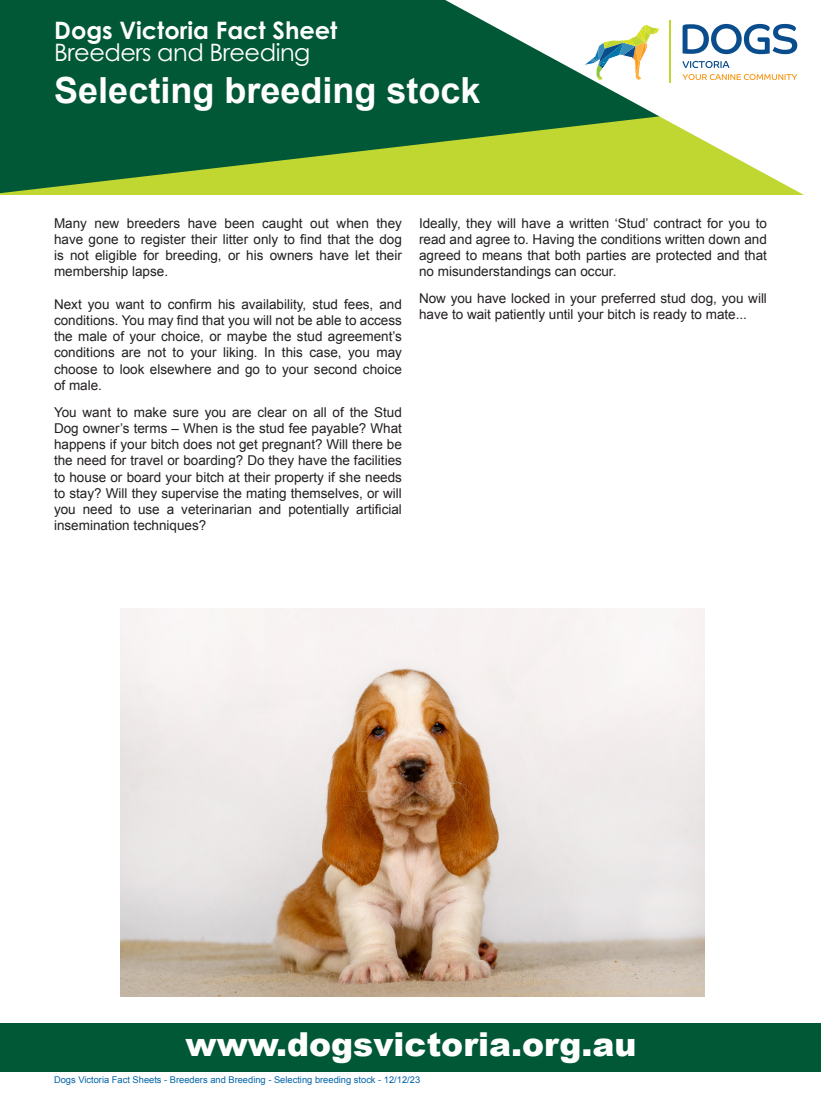
<style>
.page{position:relative;width:821px;height:1115px;background:#fff}
.page>*{position:absolute;margin:0;border:0;box-sizing:border-box;transform-origin:0 0}
.t1{font:700 36px "Arial";color:#fff}
.t2{font:900 33px "Arial";color:#fff}
.t3{font:700 24px "Century Gothic Pro";color:#fff}
.t4{font:24px "Century Gothic Pro";letter-spacing:-.02em;color:#fff}
.t5{font:13.5px/16.2px "Arial";color:#231f20;text-align:justify}
.t6{font:9.3px "Arial";color:#0163a7}
</style>
<div class="page">
<div style="left:0;top:1022px;width:821px;height:49px;background:#015836"></div>
<svg style="left:0;top:0;width:445px;height:193px;background:#1a6835"></svg>
<svg style="left:445px;top:0;width:359px;height:195px"></svg>
<svg style="left:682px;top:24px;width:115px;height:30px"></svg>
<svg style="left:682px;top:61px;width:47px;height:7px"></svg>
<svg style="left:682px;top:74px;width:115px;height:6px"></svg>
<hr style="left:669px;top:21px;width:1px;height:62px;background:#c1d731">
<svg style="left:581px;top:24px;width:79px;height:56px"></svg>
<img style="left:121px;top:608px;width:583px;height:388px">
<p class="t3" style="left:54px;top:15px;width:284px">Dogs Victoria Fact Sheet</p>
<p class="t4" style="left:54px;top:38px;width:257px">Breeders and Breeding</p>
<p class="t1" style="left:54px;top:67px;width:428px">Selecting breeding stock</p>
<p class="t5" style="left:54px;top:215px;width:349px">Many new breeders have been caught out when they have gone to register their litter only to find that the dog is not eligible for breeding, or his owners have let their membership lapse.</p>
<p class="t5" style="left:54px;top:296px;width:349px">Next you want to confirm his availability, stud fees, and conditions. You may find that you will not be able to access the male of your choice, or maybe the stud agreement’s conditions are not to your liking. In this case, you may choose to look elsewhere and go to your second choice of male.</p>
<p class="t5" style="left:54px;top:404px;width:349px">You want to make sure you are clear on all of the Stud Dog owner’s terms – When is the stud fee payable? What happens if your bitch does not get pregnant? Will there be the need for travel or boarding? Do they have the facilities to house or board your bitch at their property if she needs to stay? Will they supervise the mating themselves, or will you need to use a veterinarian and potentially artificial insemination techniques?</p>
<p class="t5" style="left:419px;top:215px;width:349px">Ideally, they will have a written ‘Stud’ contract for you to read and agree to. Having the conditions written down and agreed to means that both parties are protected and that no misunderstandings can occur.</p>
<p class="t5" style="left:419px;top:290px;width:349px">Now you have locked in your preferred stud dog, you will have to wait patiently until your bitch is ready to mate...</p>
<p class="t2" style="left:185px;top:1019px;width:452px">www.dogsvictoria.org.au</p>
<p class="t6" style="left:54px;top:1073px;width:368px">Dogs Victoria Fact Sheets - Breeders and Breeding - Selecting breeding stock - 12/12/23</p>
</div>
